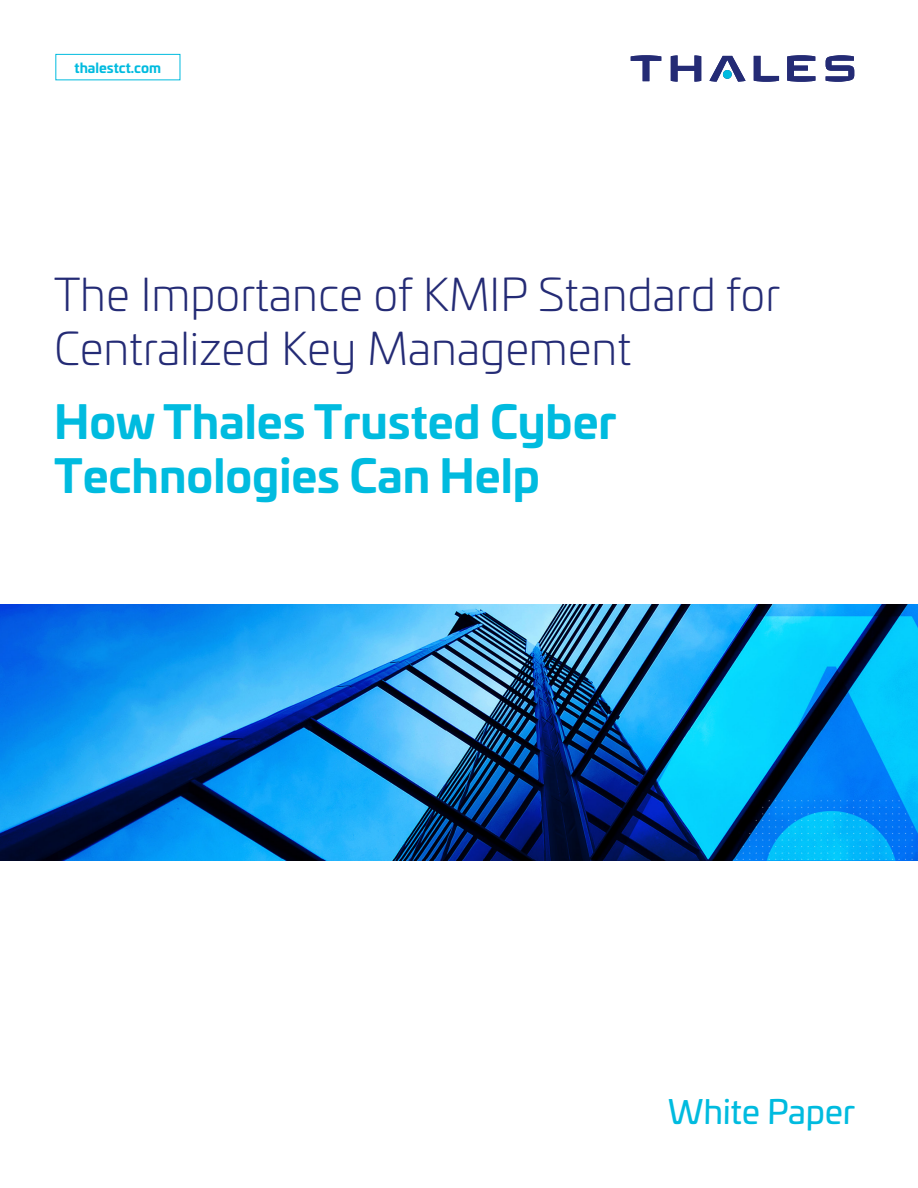
<style>
.page{position:relative;width:918px;height:1188px;background:#fff}
.page>*{position:absolute;margin:0;border:0;box-sizing:border-box;transform-origin:0 0}
.t1{font:300 45px/54px "Univia Pro";color:#242b75}
.t2{font:700 45px/54px "Univia Pro";color:#00bbdf}
.t3{font:33px "Univia Pro";color:#00bbdf}
.t4{font:700 13.5px "Univia Pro";color:#00bbdf}
</style>
<div class="page">
<div style="left:55px;top:54px;width:125px;height:26px;border:1px solid #00bbdf"></div>
<svg style="left:826px;top:55px;width:28px;height:27px"></svg>
<svg style="left:787px;top:55px;width:28px;height:27px"></svg>
<svg style="left:754px;top:56px;width:25px;height:26px"></svg>
<svg style="left:709px;top:56px;width:37px;height:26px"></svg>
<div style="left:723px;top:70px;width:9px;height:9px;background:#00bbdf;border-radius:50%"></div>
<svg style="left:671px;top:55px;width:30px;height:27px"></svg>
<svg style="left:631px;top:55px;width:30px;height:26px"></svg>
<img style="left:1px;top:605px;width:917px;height:255px">
<p class="t4" style="left:75px;top:57px;width:88px">thalestct.com</p>
<p class="t1" style="left:54px;top:265px;width:728px">The Importance of KMIP Standard for<br>Centralized Key Management</p>
<p class="t2" style="left:54px;top:391px;width:564px">How Thales Trusted Cyber<br>Technologies Can Help</p>
<p class="t3" style="left:668px;top:1088px;width:190px">White Paper</p>
</div>
